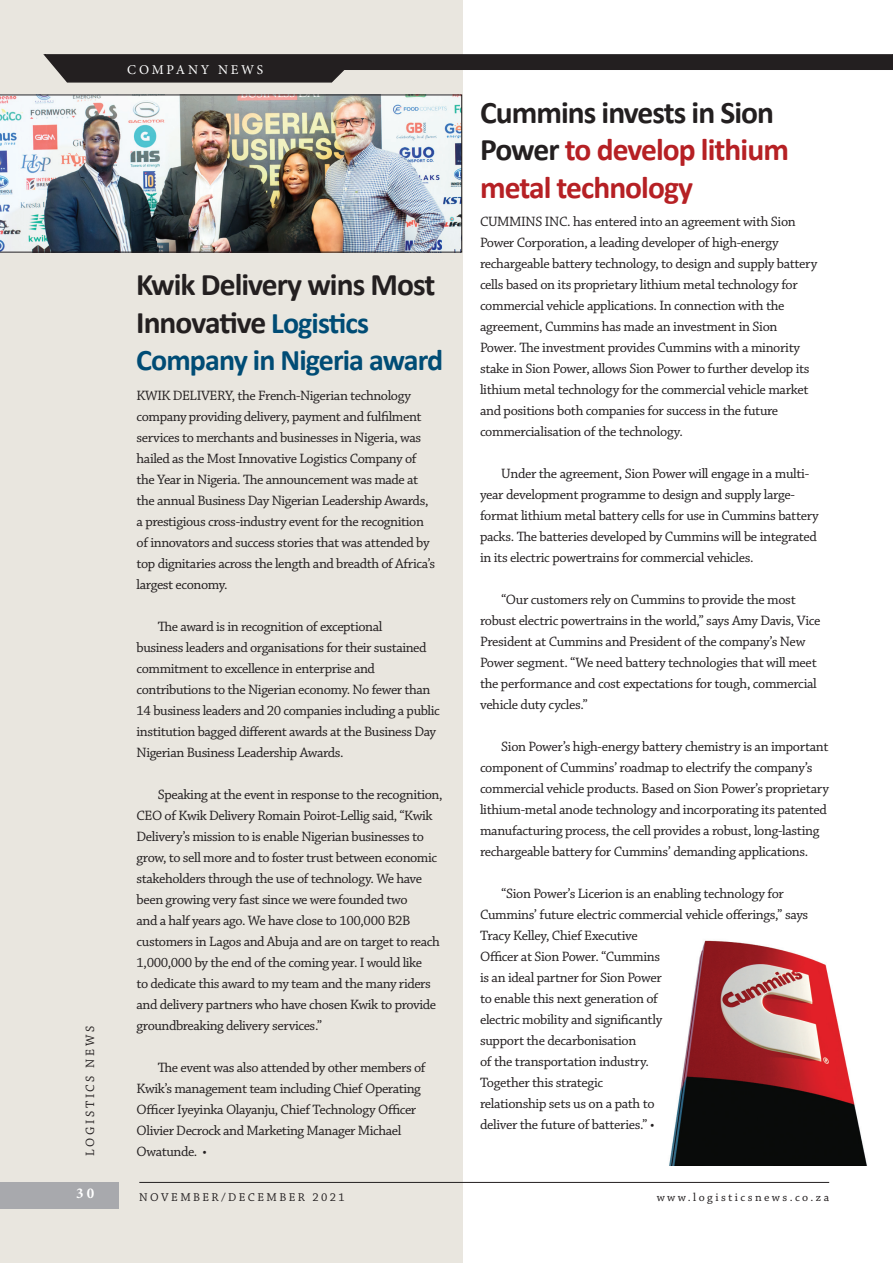
<style>
.page{position:relative;width:893px;height:1263px;background:#fff}
.page>*{position:absolute;margin:0;border:0;box-sizing:border-box;transform-origin:0 0}
.t1{font:700 31.5px/37.5px "Calibri";letter-spacing:-.03em;color:#b62024}
.t2{font:700 31.5px/37.5px "Calibri";letter-spacing:-.03em;color:#231f20}
.t3{font:700 30px "Calibri";letter-spacing:-.03em;color:#004c75}
.t4{font:700 15px "Minion Pro";color:#fff}
.t5{font:14.25px/21px "Chaparral Pro";letter-spacing:-.025em;color:#231f20}
.t6{font:13.5px "Minion Pro";letter-spacing:.21em;color:#fff}
.t7{font:12.75px "Chaparral Pro";letter-spacing:.2em;color:#231f20}
.t8{font:12px "Chaparral Pro";letter-spacing:.2em;color:#231f20}
.s1{font-size:30px;color:#004c75}
.s2{color:#231f20}
</style>
<div class="page">
<div style="left:0;top:0;width:462px;height:1263px;background:#e9e6df"></div>
<img style="left:0;top:95px;width:462px;height:157px">
<div style="left:0;top:1182px;width:118px;height:27px;background:#a8a9ad"></div>
<hr style="left:139px;top:1182px;width:690px;height:1px;background:#231f20">
<svg style="left:43px;top:53px;width:850px;height:30px"></svg>
<img style="left:669px;top:940px;width:198px;height:226px">
<p class="t6" style="left:127px;top:61px;width:138px">COMPANY NEWS</p>
<p class="t7" style="left:83px;top:1156px;width:131px;rotate:-90deg">LOGISTICS NEWS</p>
<h1 class="t2" style="left:136px;top:266px;width:301px">Kwik Delivery wins Most<br>Innovative <span class="s1">Logistics</span></h1>
<h2 class="t3" style="left:136px;top:339px;width:309px">Company in Nigeria award</h2>
<p class="t5" style="left:137px;top:385px;width:300px">KWIK DELIVERY, the French-Nigerian technology company providing delivery, payment and fulfilment services to merchants and businesses in Nigeria, was hailed as the Most Innovative Logistics Company of the Year in Nigeria. The announcement was made at the annual Business Day Nigerian Leadership Awards, a prestigious cross-industry event for the recognition of innovators and success stories that was attended by top dignitaries across the length and breadth of Africa’s largest economy.</p>
<p class="t5" style="left:137px;top:616px;width:305px;text-indent:21px">The award is in recognition of exceptional<br>business leaders and organisations for their sustained commitment to excellence in enterprise and contributions to the Nigerian economy. No fewer than 14 business leaders and 20 companies including a public institution bagged different awards at the Business Day Nigerian Business Leadership Awards.</p>
<p class="t5" style="left:137px;top:784px;width:307px;text-indent:21px">Speaking at the event in response to the recognition, CEO of Kwik Delivery Romain Poirot-Lellig said, “Kwik Delivery’s mission to is enable Nigerian businesses to grow, to sell more and to foster trust between economic stakeholders through the use of technology. We have been growing very fast since we were founded two<br>and a half years ago. We have close to 100,000 B2B customers in Lagos and Abuja and are on target to reach 1,000,000 by the end of the coming year. I would like<br>to dedicate this award to my team and the many riders and delivery partners who have chosen Kwik to provide groundbreaking delivery services.”</p>
<p class="t5" style="left:137px;top:1057px;width:290px;text-indent:21px">The event was also attended by other members of Kwik’s management team including Chief Operating Officer Iyeyinka Olayanju, Chief Technology Officer Olivier Decrock and Marketing Manager Michael Owatunde. •</p>
<p class="t4" style="left:76px;top:1183px;width:20px">30</p>
<p class="t8" style="left:139px;top:1190px;width:207px">NOVEMBER/DECEMBER 2021</p>
<h1 class="t1" style="left:480px;top:93px;width:310px"><span class="s2">Cummins invests in Sion<br>Power</span> to develop lithium metal technology</h1>
<p class="t5" style="left:480px;top:212px;width:339px">CUMMINS INC. has entered into an agreement with Sion Power Corporation, a leading developer of high-energy rechargeable battery technology, to design and supply battery cells based on its proprietary lithium metal technology for commercial vehicle applications. In connection with the agreement, Cummins has made an investment in Sion Power. The investment provides Cummins with a minority stake in Sion Power, allows Sion Power to further develop its lithium metal technology for the commercial vehicle market and positions both companies for success in the future commercialisation of the technology.</p>
<p class="t5" style="left:480px;top:464px;width:340px;text-indent:21px">Under the agreement, Sion Power will engage in a multi&shy;year development programme to design and supply large&shy;format lithium metal battery cells for use in Cummins battery packs. The batteries developed by Cummins will be integrated in its electric powertrains for commercial vehicles.</p>
<p class="t5" style="left:480px;top:590px;width:342px;text-indent:21px">“Our customers rely on Cummins to provide the most robust electric powertrains in the world,” says Amy Davis, Vice President at Cummins and President of the company’s New Power segment. “We need battery technologies that will meet the performance and cost expectations for tough, commercial vehicle duty cycles.”</p>
<p class="t5" style="left:480px;top:737px;width:350px;text-indent:21px">Sion Power’s high-energy battery chemistry is an important component of Cummins’ roadmap to electrify the company’s commercial vehicle products. Based on Sion Power’s proprietary lithium-metal anode technology and incorporating its patented manufacturing process, the cell provides a robust, long-lasting rechargeable battery for Cummins’ demanding applications.</p>
<p class="t5" style="left:480px;top:884px;width:330px;text-indent:21px">“Sion Power’s Licerion is an enabling technology for Cummins’ future electric commercial vehicle offerings,” says Tracy Kelley, Chief Executive<br>Officer at Sion Power. “Cummins<br>is an ideal partner for Sion Power<br>to enable this next generation of<br>electric mobility and significantly<br>support the decarbonisation<br>of the transportation industry.<br>Together this strategic<br>relationship sets us on a path to<br>deliver the future of batteries.” •</p>
<p class="t8" style="left:657px;top:1190px;width:174px">www.logisticsnews.co.za</p>
</div>
